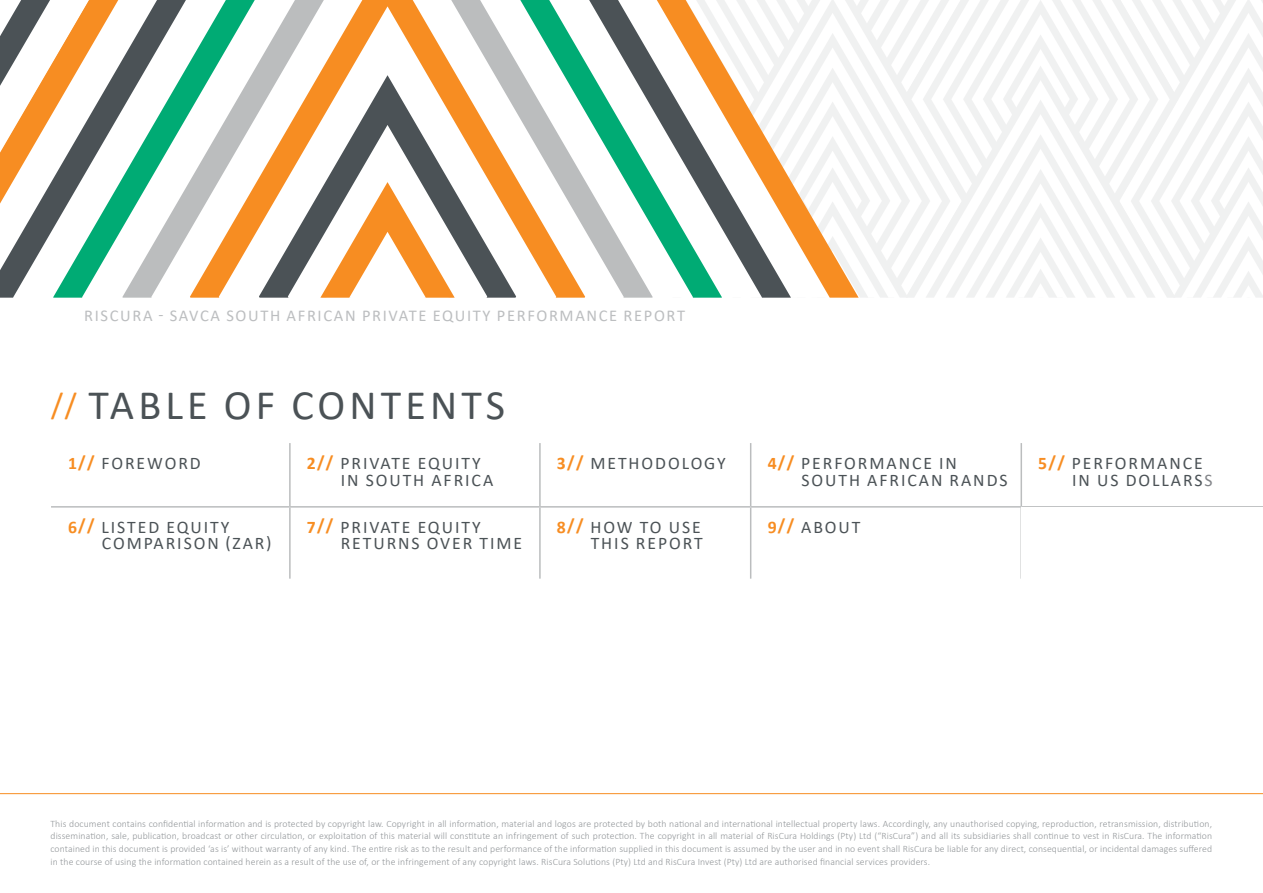
<style>
.page{position:relative;width:1263px;height:893px;background:#fff}
.page>*{position:absolute;margin:0;border:0;box-sizing:border-box;transform-origin:0 0}
.t1{font:42px "Calibri";letter-spacing:.1em;color:#4b5256}
.t2{font:17.7px/16.5px "Calibri";letter-spacing:.11em;color:#4b5256}
.t3{font:16.5px "Calibri";letter-spacing:.1em;color:#bcbec0}
.t4{font:300 9.75px/12.8px "Calibri";letter-spacing:.01em;color:#93979a;text-align:justify}
.s1{font-size:31.2px;color:#f78d22}
.s2{font-weight:700;color:#f78d22}
.s3{color:#838589}
</style>
<div class="page">
<hr style="left:0;top:793px;width:1263px;height:1px;background:#f78d22">
<svg style="left:859px;top:0;width:44px;height:298px"></svg>
<svg style="left:903px;top:0;width:40px;height:297px"></svg>
<svg style="left:906px;top:66px;width:40px;height:232px"></svg>
<svg style="left:946px;top:0;width:317px;height:298px"></svg>
<svg style="left:0;top:0;width:859px;height:298px"></svg>
<svg style="left:53px;top:0;width:669px;height:298px"></svg>
<svg style="left:122px;top:0;width:531px;height:298px"></svg>
<svg style="left:190px;top:0;width:395px;height:298px"></svg>
<svg style="left:259px;top:75px;width:257px;height:223px"></svg>
<svg style="left:320px;top:182px;width:135px;height:116px"></svg>
<hr style="left:289px;top:443px;width:2px;height:63px;background:#bbbdbe">
<hr style="left:539px;top:443px;width:2px;height:63px;background:#bbbdbe">
<hr style="left:750px;top:443px;width:1px;height:63px;background:#bbbdbe">
<hr style="left:1020px;top:443px;width:2px;height:63px;background:#bbbdbe">
<hr style="left:51px;top:506px;width:239px;height:2px;background:#bbbdbe">
<hr style="left:290px;top:506px;width:250px;height:2px;background:#bbbdbe">
<hr style="left:289px;top:508px;width:2px;height:71px;background:#bbbdbe">
<hr style="left:540px;top:506px;width:211px;height:2px;background:#bbbdbe">
<hr style="left:539px;top:508px;width:2px;height:71px;background:#bbbdbe">
<hr style="left:751px;top:506px;width:270px;height:2px;background:#bbbdbe">
<hr style="left:750px;top:508px;width:1px;height:71px;background:#bbbdbe">
<hr style="left:1021px;top:506px;width:242px;height:2px;background:#bbbdbe">
<hr style="left:1020px;top:508px;width:2px;height:71px;background:#bbbdbe">
<div style="left:1021px;top:507px;width:242px;height:74px;background:#fff"></div>
<h3 class="t3" style="left:84px;top:304px;width:602px">RISCURA - SAVCA SOUTH AFRICAN PRIVATE EQUITY PERFORMANCE REPORT</h3>
<h1 class="t1" style="left:51px;top:376px;width:456px"><span class="s1">//</span> TABLE OF CONTENTS</h1>
<h2 class="t2" style="left:68px;top:454px;width:134px"><span class="s2">1//</span> FOREWORD</h2>
<h2 class="t2" style="left:341px;top:454px;width:154px;text-indent:-34px"><span class="s2">2//</span> PRIVATE EQUITY<br>IN SOUTH AFRICA</h2>
<h2 class="t2" style="left:557px;top:454px;width:170px"><span class="s2">3//</span> METHODOLOGY</h2>
<h2 class="t2" style="left:801px;top:454px;width:208px;text-indent:-34px"><span class="s2">4//</span> PERFORMANCE IN<br>SOUTH AFRICAN RANDS</h2>
<h2 class="t2" style="left:1072px;top:454px;width:142px;text-indent:-34px"><span class="s2">5//</span> PERFORMANCE<br>IN US DOLLARS<span class="s3">S</span></h2>
<h2 class="t2" style="left:102px;top:518px;width:171px;text-indent:-34px"><span class="s2">6//</span> LISTED EQUITY<br>COMPARISON (ZAR)</h2>
<h2 class="t2" style="left:341px;top:518px;width:183px;text-indent:-34px"><span class="s2">7//</span> PRIVATE EQUITY<br>RETURNS OVER TIME</h2>
<h2 class="t2" style="left:557px;top:518px;width:147px;text-align:right"><span class="s2">8//</span> HOW TO USE<br>THIS REPORT</h2>
<h2 class="t2" style="left:768px;top:518px;width:94px"><span class="s2">9//</span> ABOUT</h2>
<p class="t4" style="left:50px;top:817px;width:1163px">This document contains confidential information and is protected by copyright law. Copyright in all information, material and logos are protected by both national and international intellectual property laws. Accordingly, any unauthorised copying, reproduction, retransmission, distribution, dissemination, sale, publication, broadcast or other circulation, or exploitation of this material will constitute an infringement of such protection. The copyright in all material of RisCura Holdings (Pty) Ltd (“RisCura”) and all its subsidiaries shall continue to vest in RisCura. The information contained in this document is provided ‘as is’ without warranty of any kind. The entire risk as to the result and performance of the information supplied in this document is assumed by the user and in no event shall RisCura be liable for any direct, consequential, or incidental damages suffered in the course of using the information contained herein as a result of the use of, or the infringement of any copyright laws. RisCura Solutions (Pty) Ltd and RisCura Invest (Pty) Ltd are authorised financial services providers.</p>
</div>
